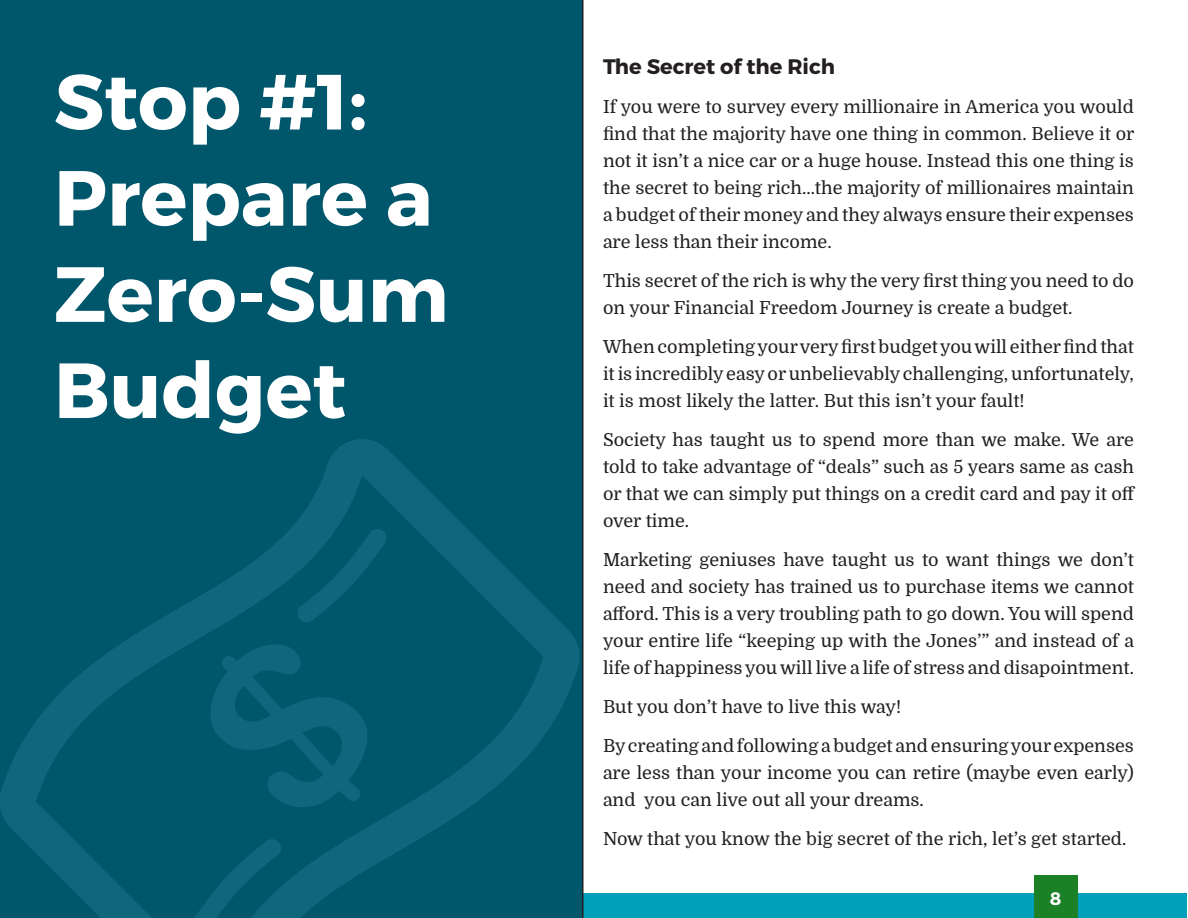
<style>
.page{position:relative;width:1188px;height:918px;background:#fff}
.page>*{position:absolute;margin:0;border:0;box-sizing:border-box;transform-origin:0 0}
.t1{font:700 78px "Montserrat";color:#fff}
.t2{font:700 21px "Montserrat";color:#231f20}
.Book_Paragraph{font:18px/27px "Domine";color:#231f20;text-align:justify}
.t3{font:700 18px "Montserrat";color:#fff}
</style>
<div class="page">
<div style="left:1px;top:894px;width:1186px;height:24px;background:#009fba"></div>
<div style="left:1034px;top:876px;width:43px;height:42px;background:#1c8027"></div>
<div style="left:0;top:0;width:584px;height:918px;background:#00566b"></div>
<svg style="left:0;top:439px;width:582px;height:479px;background:#02596e"></svg>
<svg style="left:210px;top:644px;width:158px;height:164px;background:#065d72"></svg>
<svg style="left:193px;top:838px;width:89px;height:80px;background:#045b70"></svg>
<svg style="left:297px;top:528px;width:90px;height:95px;background:#055c71"></svg>
<p class="t1" style="left:54px;top:53px;width:315px">Stop #1:</p>
<p class="t1" style="left:54px;top:150px;width:380px">Prepare a</p>
<p class="t1" style="left:54px;top:246px;width:396px">Zero-Sum</p>
<p class="t1" style="left:54px;top:342px;width:294px">Budget</p>
<p class="t2" style="left:603px;top:54px;width:234px">The Secret of the Rich</p>
<p class="Book_Paragraph" style="left:603px;top:94px;width:533px">If you were to survey every millionaire in America you would find that the majority have one thing in common. Believe it or not it isn’t a nice car or a huge house. Instead this one thing is the secret to being rich...the majority of millionaires maintain a budget of their money and they always ensure their expenses are less than their income.</p>
<p class="Book_Paragraph" style="left:603px;top:268px;width:532px">This secret of the rich is why the very first thing you need to do on your Financial Freedom Journey is create a budget.</p>
<p class="Book_Paragraph" style="left:603px;top:334px;width:533px">When completing your very first budget you will either find that it is incredibly easy or unbelievably challenging, unfortunately, it is most likely the latter. But this isn’t your fault!</p>
<p class="Book_Paragraph" style="left:603px;top:427px;width:534px">Society has taught us to spend more than we make. We are told to take advantage of “deals” such as 5 years same as cash or that we can simply put things on a credit card and pay it off over time.</p>
<p class="Book_Paragraph" style="left:603px;top:547px;width:533px">Marketing geniuses have taught us to want things we don’t need and society has trained us to purchase items we cannot afford. This is a very troubling path to go down. You will spend your entire life “keeping up with the Jones’” and instead of a life of happiness you will live a life of stress and disapointment.</p>
<p class="Book_Paragraph" style="left:603px;top:694px;width:300px">But you don’t have to live this way!</p>
<p class="Book_Paragraph" style="left:603px;top:733px;width:533px">By creating and following a budget and ensuring your expenses are less than your income you can retire (maybe even early) and you can live out all your dreams.</p>
<p class="Book_Paragraph" style="left:603px;top:826px;width:525px">Now that you know the big secret of the rich, let’s get started.</p>
<p class="t3" style="left:1050px;top:888px;width:13px">8</p>
</div>
